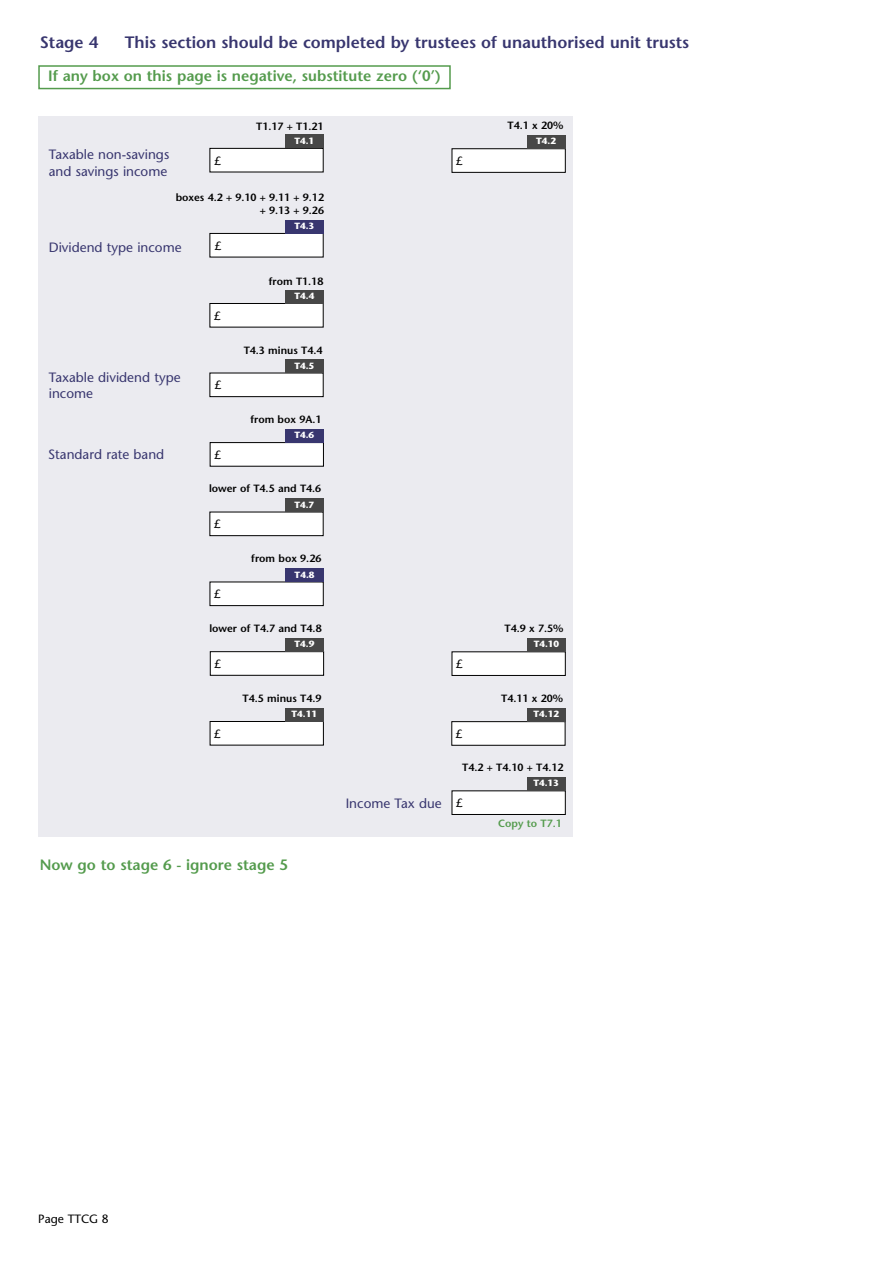
<style>
.page{position:relative;width:893px;height:1263px;background:#fff}
.page>*{position:absolute;margin:0;border:0;box-sizing:border-box;transform-origin:0 0}
.t1{font:600 16.5px "Stone Sans";color:#38366f}
.t2{font:600 15px "Stone Sans";color:#549b4d}
.t3{font:13.5px/16.2px "Stone Sans";color:#38366f}
.t4{font:12px "Stone Sans";color:#000}
.t5{font:600 10.5px/12.6px "Stone Sans";color:#000;text-align:right}
.t6{font:600 10.5px "Stone Sans";color:#549b4d}
.t7{font:700 9px "Stone Sans";color:#fff}
</style>
<div class="page">
<div style="left:38px;top:65px;width:413px;height:24px;border:2px solid #549b4d"></div>
<div style="left:38px;top:116px;width:535px;height:721px;background:#ebebf0"></div>
<div style="left:210px;top:148px;width:113px;height:24px;background:#fff"></div>
<div style="left:210px;top:148px;width:113px;height:24px;border:1px solid #000"></div>
<div style="left:285px;top:135px;width:38px;height:13px;background:#474747"></div>
<div style="left:452px;top:149px;width:113px;height:23px;background:#fff"></div>
<div style="left:452px;top:149px;width:113px;height:24px;border:1px solid #000"></div>
<div style="left:527px;top:135px;width:38px;height:14px;background:#474747"></div>
<div style="left:210px;top:233px;width:113px;height:24px;background:#fff"></div>
<div style="left:285px;top:220px;width:39px;height:13px;background:#38366f"></div>
<div style="left:210px;top:303px;width:113px;height:24px;background:#fff"></div>
<div style="left:285px;top:290px;width:38px;height:13px;background:#474747"></div>
<div style="left:210px;top:373px;width:113px;height:24px;background:#fff"></div>
<div style="left:210px;top:373px;width:113px;height:24px;border:1px solid #000"></div>
<div style="left:285px;top:359px;width:38px;height:14px;background:#474747"></div>
<div style="left:210px;top:443px;width:113px;height:23px;background:#fff"></div>
<div style="left:210px;top:442px;width:114px;height:24px;border:1px solid #000"></div>
<div style="left:285px;top:429px;width:39px;height:13px;background:#38366f"></div>
<div style="left:210px;top:512px;width:113px;height:24px;background:#fff"></div>
<div style="left:210px;top:512px;width:113px;height:24px;border:1px solid #000"></div>
<div style="left:285px;top:498px;width:38px;height:14px;background:#474747"></div>
<div style="left:210px;top:582px;width:113px;height:24px;background:#fff"></div>
<div style="left:210px;top:582px;width:113px;height:24px;border:1px solid #000"></div>
<div style="left:285px;top:568px;width:38px;height:14px;background:#38366f"></div>
<div style="left:210px;top:652px;width:114px;height:23px;background:#fff"></div>
<div style="left:210px;top:651px;width:114px;height:24px;border:1px solid #000"></div>
<div style="left:285px;top:638px;width:39px;height:13px;background:#474747"></div>
<div style="left:452px;top:652px;width:113px;height:23px;background:#fff"></div>
<div style="left:452px;top:652px;width:113px;height:24px;border:1px solid #000"></div>
<div style="left:527px;top:638px;width:39px;height:14px;background:#474747"></div>
<div style="left:452px;top:791px;width:113px;height:23px;background:#fff"></div>
<div style="left:452px;top:791px;width:113px;height:24px;border:1px solid #000"></div>
<div style="left:527px;top:777px;width:38px;height:14px;background:#474747"></div>
<div style="left:210px;top:721px;width:113px;height:24px;background:#fff"></div>
<div style="left:210px;top:721px;width:114px;height:24px;border:1px solid #000"></div>
<div style="left:285px;top:708px;width:39px;height:13px;background:#474747"></div>
<div style="left:452px;top:722px;width:113px;height:23px;background:#fff"></div>
<div style="left:527px;top:708px;width:38px;height:13px;background:#474747"></div>
<h1 class="t1" style="left:40px;top:36px;width:60px">Stage 4</h1>
<h1 class="t1" style="left:125px;top:36px;width:566px">This section should be completed by trustees of unauthorised unit trusts</h1>
<h2 class="t2" style="left:48px;top:70px;width:394px">If any box on this page is negative, substitute zero (‘0’)</h2>
<p class="t5" style="left:256px;top:121px;width:69px">T1.17 + T1.21</p>
<p class="t3" style="left:49px;top:148px;width:122px">Taxable non-savings and savings income</p>
<p class="t4" style="left:214px;top:156px;width:8px">£</p>
<p class="t7" style="left:294px;top:137px;width:21px">T4.1</p>
<p class="t5" style="left:176px;top:192px;width:150px">boxes 4.2 + 9.10 + 9.11 + 9.12 + 9.13 + 9.26</p>
<p class="t4" style="left:215px;top:241px;width:8px">£</p>
<p class="t7" style="left:294px;top:222px;width:21px">T4.3</p>
<p class="t3" style="left:49px;top:240px;width:134px">Dividend type income</p>
<p class="t5" style="left:269px;top:276px;width:56px">from T1.18</p>
<p class="t3" style="left:49px;top:371px;width:133px">Taxable dividend type income</p>
<p class="t3" style="left:48px;top:448px;width:118px">Standard rate band</p>
<p class="t4" style="left:214px;top:311px;width:8px">£</p>
<p class="t4" style="left:215px;top:380px;width:8px">£</p>
<p class="t4" style="left:215px;top:450px;width:8px">£</p>
<p class="t7" style="left:295px;top:292px;width:21px">T4.4</p>
<p class="t5" style="left:244px;top:345px;width:80px">T4.3 minus T4.4</p>
<p class="t7" style="left:294px;top:362px;width:21px">T4.5</p>
<p class="t5" style="left:250px;top:414px;width:73px">from box 9A.1</p>
<p class="t7" style="left:294px;top:431px;width:21px">T4.6</p>
<p class="t5" style="left:209px;top:483px;width:114px">lower of T4.5 and T4.6</p>
<p class="t4" style="left:214px;top:519px;width:8px">£</p>
<p class="t7" style="left:294px;top:501px;width:21px">T4.7</p>
<p class="t5" style="left:251px;top:553px;width:72px">from box 9.26</p>
<p class="t4" style="left:214px;top:589px;width:8px">£</p>
<p class="t7" style="left:295px;top:571px;width:21px">T4.8</p>
<p class="t5" style="left:209px;top:623px;width:114px">lower of T4.7 and T4.8</p>
<p class="t4" style="left:214px;top:659px;width:8px">£</p>
<p class="t7" style="left:295px;top:641px;width:21px">T4.9</p>
<p class="t5" style="left:243px;top:693px;width:80px">T4.5 minus T4.9</p>
<p class="t4" style="left:214px;top:729px;width:8px">£</p>
<p class="t7" style="left:292px;top:710px;width:27px">T4.11</p>
<h2 class="t2" style="left:40px;top:859px;width:250px">Now go to stage 6 - ignore stage 5</h2>
<p class="t4" style="left:456px;top:156px;width:8px">£</p>
<p class="t5" style="left:507px;top:120px;width:57px">T4.1 x 20%</p>
<p class="t7" style="left:536px;top:138px;width:21px">T4.2</p>
<p class="t3" style="left:346px;top:796px;width:98px">Income Tax due</p>
<p class="t5" style="left:504px;top:623px;width:60px">T4.9 x 7.5%</p>
<p class="t4" style="left:456px;top:659px;width:8px">£</p>
<p class="t4" style="left:456px;top:729px;width:8px">£</p>
<p class="t7" style="left:534px;top:641px;width:27px">T4.10</p>
<p class="t5" style="left:501px;top:693px;width:63px">T4.11 x 20%</p>
<p class="t7" style="left:533px;top:710px;width:27px">T4.12</p>
<p class="t5" style="left:462px;top:762px;width:103px">T4.2 + T4.10 + T4.12</p>
<p class="t4" style="left:456px;top:798px;width:8px">£</p>
<p class="t7" style="left:533px;top:780px;width:27px">T4.13</p>
<p class="t6" style="left:498px;top:819px;width:65px">Copy to T7.1</p>
<p class="t4" style="left:38px;top:1214px;width:72px">Page TTCG 8</p>
</div>
